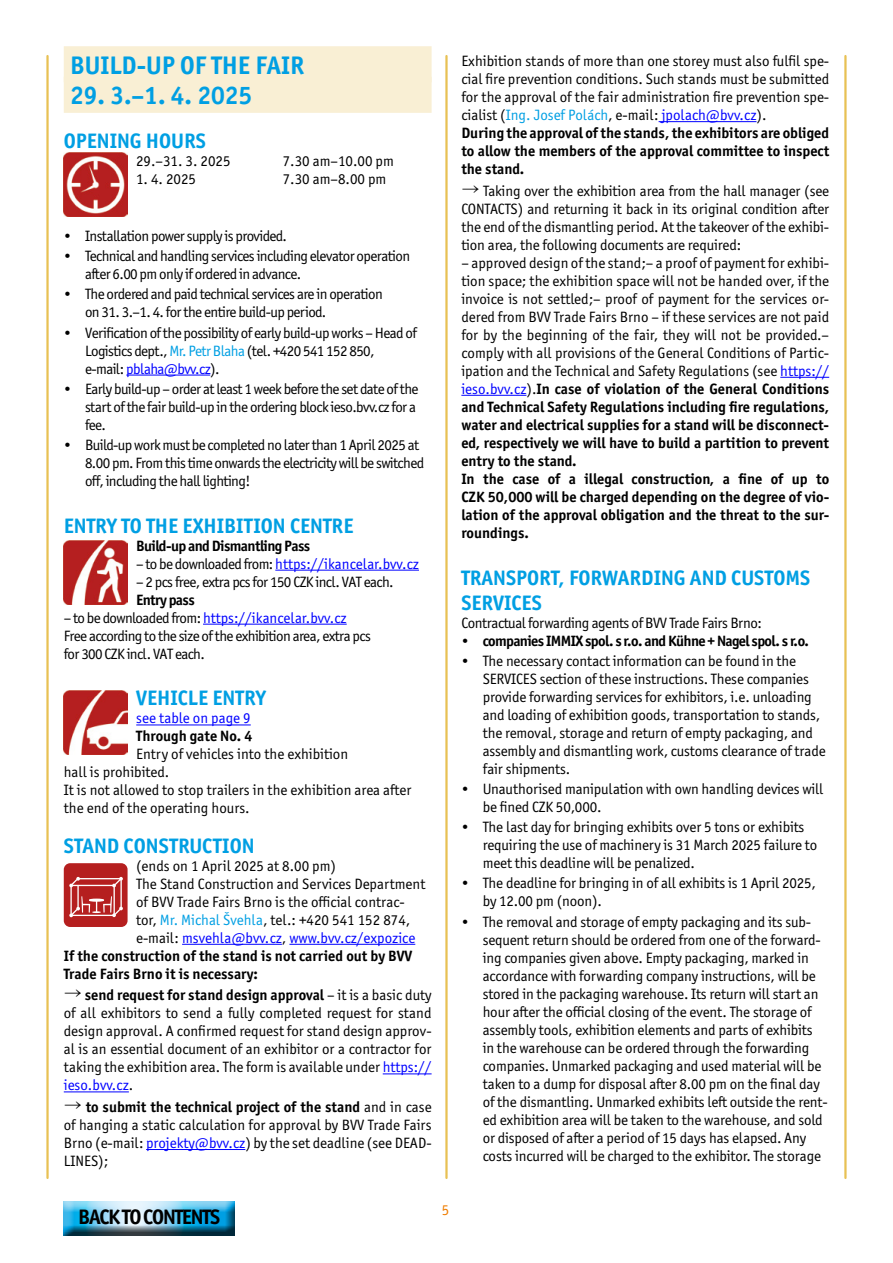
<style>
.page{position:relative;width:893px;height:1263px;background:#fff}
.page>*{position:absolute;margin:0;border:0;box-sizing:border-box;transform-origin:0 0}
.t1{font:700 25.5px "Officina Sans ITC Pro";color:#009fe3}
.t2{font:700 21px/25.2px "Officina Sans ITC Pro";color:#009fe3}
.t3{font:700 21px "Officina Sans ITC Pro";letter-spacing:-.06em;color:#000}
.t4{font:15px/18px "Officina Sans ITC Pro";letter-spacing:-.01em;color:#000}
.t5{font:700 15px/18px "Officina Sans ITC Pro";color:#000}
.t6{font:15px/18px "Officina Sans ITC Pro";letter-spacing:-.04em;color:#000}
.t7{font:15px "Officina Sans ITC Pro";color:#00f}
.t8{font:700 15px "Officina Sans ITC Pro";letter-spacing:-.04em;color:#000}
.t9{font:15px "Officina Sans ITC Pro";letter-spacing:-.03em;color:#000}
.t10{font:15px "Officina Sans ITC Pro";color:#ef7d00}
.s1{color:#009fe3}
.s2{color:#00f}
.s3{color:#000}
.s4{font-family:"Hira Kaku Pro W3";font-size:18px}
.s5{font-weight:700}
.s6{font-weight:400}
.s7{font-weight:400;color:#00f}
</style>
<div class="page">
<hr style="left:445px;top:56px;width:3px;height:1122px;background:#e8c154">
<hr style="left:46px;top:56px;width:3px;height:1122px;background:#e8c154">
<hr style="left:844px;top:56px;width:3px;height:1122px;background:#e8c154">
<div style="left:64px;top:46px;width:368px;height:36px;background:#f9efd4"></div>
<div style="left:64px;top:77px;width:368px;height:36px;background:#f9efd4"></div>
<hr style="left:126px;top:375px;width:84px;height:1px;background:#00f">
<hr style="left:275px;top:570px;width:144px;height:1px;background:#00f">
<hr style="left:203px;top:624px;width:144px;height:1px;background:#00f">
<hr style="left:136px;top:724px;width:115px;height:1px;background:#00f">
<hr style="left:182px;top:944px;width:100px;height:1px;background:#00f">
<hr style="left:289px;top:944px;width:126px;height:1px;background:#00f">
<hr style="left:383px;top:1073px;width:49px;height:1px;background:#00f">
<hr style="left:64px;top:1091px;width:65px;height:1px;background:#00f">
<hr style="left:146px;top:1149px;width:99px;height:1px;background:#00f">
<img style="left:64px;top:153px;width:64px;height:64px">
<img style="left:64px;top:540px;width:64px;height:64px">
<svg style="left:64px;top:863px;width:64px;height:64px"></svg>
<hr style="left:659px;top:121px;width:97px;height:1px;background:#00f">
<hr style="left:780px;top:377px;width:49px;height:1px;background:#00f">
<hr style="left:461px;top:395px;width:65px;height:1px;background:#00f">
<div style="left:57px;top:1194px;width:189px;height:44px;background:#000;opacity:.75"></div>
<img style="left:64px;top:690px;width:64px;height:64px">
<h1 class="t1" style="left:70px;top:49px;width:236px">BUILD-UP OF THE FAIR</h1>
<h1 class="t1" style="left:70px;top:80px;width:183px">29. 3.–1. 4. 2025</h1>
<h2 class="t2" style="left:64px;top:128px;width:144px">OPENING HOURS</h2>
<p class="t4" style="left:136px;top:151px;width:96px">29.–31. 3. 2025</p>
<p class="t4" style="left:283px;top:151px;width:113px">7.30 am–10.00 pm</p>
<p class="t4" style="left:136px;top:169px;width:62px">1. 4. 2025</p>
<p class="t4" style="left:283px;top:169px;width:105px">7.30 am–8.00 pm</p>
<p class="t6" style="left:64px;top:227px;width:225px">• Installation power supply is provided.</p>
<p class="t6" style="left:85px;top:247px;width:327px;text-indent:-21px">• Technical and handling services including elevator operation after 6.00 pm only if ordered in advance.</p>
<p class="t6" style="left:85px;top:285px;width:299px;text-indent:-21px">• The ordered and paid technical services are in operation on 31. 3.–1. 4. for the entire build-up period.</p>
<p class="t6" style="left:85px;top:323px;width:333px;text-indent:-21px">• Verification of the possibility of early build-up works – Head of<br>Logistics dept., <span class="s1">Mr. Petr Blaha</span> (tel. +420 541 152 850, e-mail: <span class="s2">pblaha@bvv.cz</span>).</p>
<p class="t6" style="left:85px;top:380px;width:335px;text-indent:-21px">• Early build-up – order at least 1 week before the set date of the start of the fair build-up in the ordering block ieso.bvv.cz for a fee.</p>
<p class="t6" style="left:85px;top:436px;width:341px;text-indent:-21px">• Build-up work must be completed no later than 1 April 2025 at<br>8.00 pm. From this time onwards the electricity will be switched off, including the hall lighting!</p>
<h2 class="t2" style="left:64px;top:513px;width:291px">ENTRY TO THE EXHIBITION CENTRE</h2>
<p class="t8" style="left:136px;top:536px;width:176px">Build-up and Dismantling Pass</p>
<p class="t7" style="left:136px;top:555px;width:284px"><span class="s3">– to be downloaded from:</span> https://ikancelar.bvv.cz</p>
<p class="t6" style="left:136px;top:572px;width:259px">– 2 pcs free, extra pcs for 150 CZK incl. VAT each.</p>
<p class="t8" style="left:136px;top:590px;width:60px">Entry pass</p>
<p class="t6" style="left:64px;top:608px;width:309px">– to be downloaded from: <span class="s2">https://ikancelar.bvv.cz<br></span>Free according to the size of the exhibition area, extra pcs for 300 CZK incl. VAT each.</p>
<h2 class="t2" style="left:136px;top:685px;width:131px">VEHICLE ENTRY</h2>
<p class="t7" style="left:136px;top:709px;width:116px">see table on page 9</p>
<p class="t5" style="left:136px;top:727px;width:118px">Through gate No. 4</p>
<p class="t4" style="left:64px;top:745px;width:349px;text-indent:72px">Entry of vehicles into the exhibition<br>hall is prohibited.<br>It is not allowed to stop trailers in the exhibition area after the end of the operating hours.</p>
<h2 class="t2" style="left:64px;top:833px;width:192px">STAND CONSTRUCTION</h2>
<p class="t4" style="left:136px;top:857px;width:202px">(ends on 1 April 2025 at 8.00 pm)</p>
<p class="t4" style="left:136px;top:875px;width:291px">The Stand Construction and Services Department</p>
<p class="t4" style="left:136px;top:893px;width:270px">of BVV Trade Fairs Brno is the official contrac-</p>
<p class="t4" style="left:136px;top:911px;width:276px">tor, <span class="s1">Mr. Michal Švehla</span>, tel.: +420 541 152 874,</p>
<p class="t7" style="left:136px;top:929px;width:281px"><span class="s3">e-mail:</span> msvehla@bvv.cz<span class="s3">,</span> www.bvv.cz/expozice</p>
<p class="t5" style="left:64px;top:946px;width:350px">If the construction of the stand is not carried out by BVV</p>
<p class="t5" style="left:64px;top:964px;width:196px">Trade Fairs Brno it is necessary:</p>
<p class="t4" style="left:64px;top:986px;width:369px;text-align:justify"><span class="s4">→</span> <span class="s5">send request for stand design approval</span> – it is a basic duty of all exhibitors to send a fully completed request for stand design approval. A confirmed request for stand design approv&shy;al is an essential document of an exhibitor or a contractor for taking the exhibition area. The form is available under <span class="s2">https:// ieso.bvv.cz</span>.</p>
<p class="t4" style="left:64px;top:1098px;width:369px;text-align:justify"><span class="s4">→</span> <span class="s5">to submit the technical project of the stand</span> and in case of hanging a static calculation for approval by BVV Trade Fairs Brno (e-mail: <span class="s2">projekty@bvv.cz</span>) by the set deadline (see DEAD-LINES);</p>
<p class="t4" style="left:461px;top:52px;width:369px">Exhibition stands of more than one storey must also fulfil spe&shy;cial fire prevention conditions. Such stands must be submitted for the approval of the fair administration fire prevention spe&shy;cialist (<span class="s1">Ing. Josef Polách</span>, e-mail: <span class="s2">jpolach@bvv.cz</span>).<br><span class="s5">During the approval of the stands, the exhibitors are obliged to allow the members of the approval committee to inspect the stand.</span></p>
<p class="t4" style="left:461px;top:182px;width:369px;text-align:justify"><span class="s4">→</span> Taking over the exhibition area from the hall manager (see CONTACTS) and returning it back in its original condition after the end of the dismantling period. At the takeover of the exhibi&shy;tion area, the following documents are required:</p>
<p class="t5" style="left:461px;top:254px;width:369px"><span class="s6">– approved design of the stand;– a proof of payment for exhibi&shy;tion space; the exhibition space will not be handed over, if the invoice is not settled;– proof of payment for the services or&shy;dered from BVV Trade Fairs Brno – if these services are not paid for by the beginning of the fair, they will not be provided.– comply with all provisions of the General Conditions of Partic&shy;ipation and the Technical and Safety Regulations (see</span> <span class="s7">https:// ieso.bvv.cz</span><span class="s6">).</span>In case of violation of the General Conditions and Technical Safety Regulations including fire regulations, water and electrical supplies for a stand will be disconnect&shy;ed, respectively we will have to build a partition to prevent entry to the stand.<br>In the case of a illegal construction, a fine of up to CZK 50,000 will be charged depending on the degree of vio&shy;lation of the approval obligation and the threat to the sur&shy;roundings.</p>
<h2 class="t2" style="left:461px;top:565px;width:350px">TRANSPORT, FORWARDING AND CUSTOMS<br>SERVICES</h2>
<p class="t9" style="left:461px;top:614px;width:302px">Contractual forwarding agents of BVV Trade Fairs Brno:</p>
<p class="t8" style="left:461px;top:631px;width:349px">• companies IMMIX spol. s r.o. and Kühne + Nagel spol. s r.o.</p>
<p class="t4" style="left:483px;top:652px;width:344px;text-indent:-21px">• The necessary contact information can be found in the SERVICES section of these instructions. These companies provide forwarding services for exhibitors, i.e. unloading and loading of exhibition goods, transportation to stands, the removal, storage and return of empty packaging, and assembly and dismantling work, customs clearance of trade fair shipments.</p>
<p class="t4" style="left:483px;top:780px;width:342px;text-indent:-21px">• Unauthorised manipulation with own handling devices will be fined CZK 50,000.</p>
<p class="t4" style="left:483px;top:818px;width:336px;text-indent:-21px">• The last day for bringing exhibits over 5 tons or exhibits requiring the use of machinery is 31 March 2025 failure to meet this deadline will be penalized.</p>
<p class="t4" style="left:483px;top:874px;width:335px;text-indent:-21px">• The deadline for bringing in of all exhibits is 1 April 2025, by 12.00 pm (noon).</p>
<p class="t4" style="left:483px;top:912px;width:346px;text-indent:-21px">• The removal and storage of empty packaging and its sub&shy;sequent return should be ordered from one of the forward&shy;ing companies given above. Empty packaging, marked in accordance with forwarding company instructions, will be stored in the packaging warehouse. Its return will start an hour after the official closing of the event. The storage of assembly tools, exhibition elements and parts of exhibits in the warehouse can be ordered through the forwarding companies. Unmarked packaging and used material will be taken to a dump for disposal after 8.00 pm on the final day of the dismantling. Unmarked exhibits left outside the rent&shy;ed exhibition area will be taken to the warehouse, and sold or disposed of after a period of 15 days has elapsed. Any costs incurred will be charged to the exhibitor. The storage</p>
<h2 class="t3" style="left:78px;top:1203px;width:144px">BACK TO CONTENTS</h2>
<p class="t10" style="left:442px;top:1201px;width:9px">5</p>
</div>
